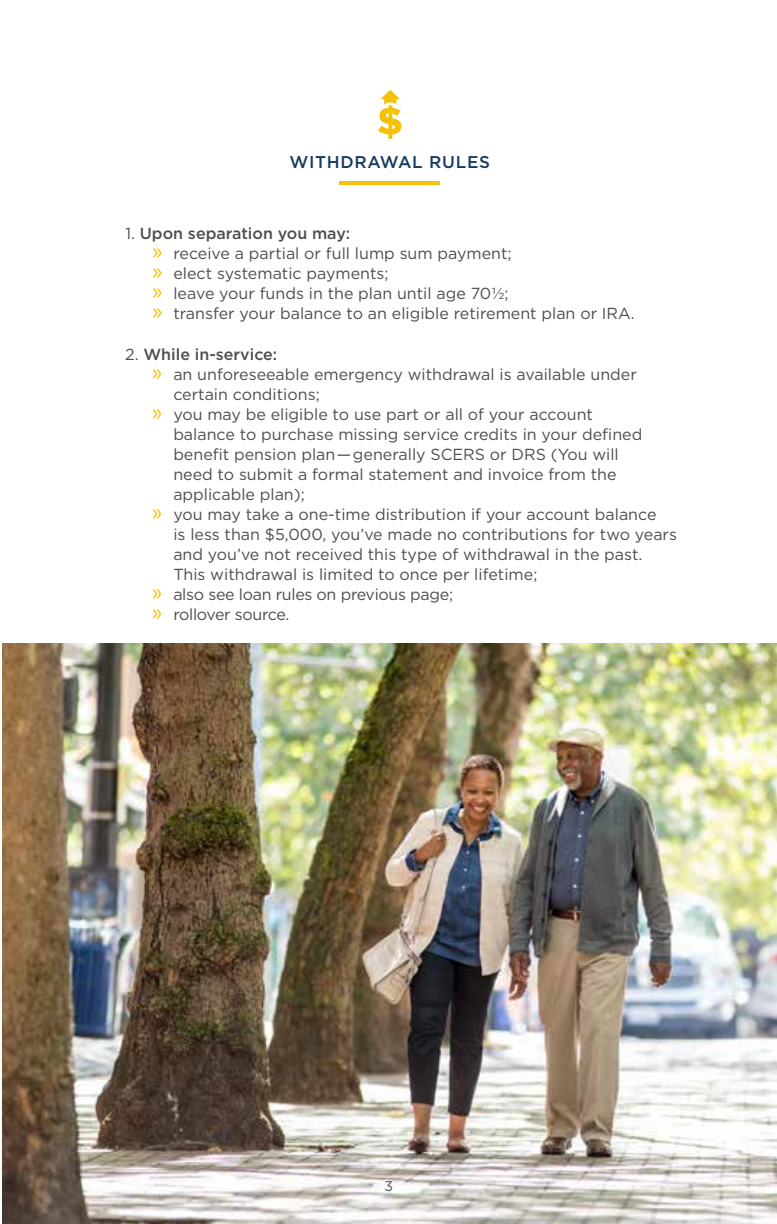
<style>
.page{position:relative;width:777px;height:1224px;background:#fff}
.page>*{position:absolute;margin:0;border:0;box-sizing:border-box;transform-origin:0 0}
.t1{font:500 17px "Gotham";letter-spacing:.04em;color:#183a63}
.t2{font:16px/20px "Gotham";color:#4d4d4f}
.t3{font:16px "Gotham";letter-spacing:-.02em;color:#4d4d4f}
.t4{font:500 16px "Gotham";color:#4d4d4f}
.t5{font:14px "Gotham";color:#4d4d4f}
.s1{font-weight:500}
.s2{font-family:"Myriad Pro";font-size:24px;color:#f3c108}
.s3{font-weight:400}
</style>
<div class="page">
<img style="left:2px;top:644px;width:774px;height:580px">
<hr style="left:339px;top:181px;width:100px;height:4px;background:#f3c108">
<svg style="left:378px;top:90px;width:23px;height:49px"></svg>
<p class="t1" style="left:289px;top:150px;width:202px">WITHDRAWAL RULES</p>
<p class="t2" style="left:152px;top:223px;width:483px;text-indent:-27px">1. <span class="s1">Upon separation you may:<br></span><span class="s2">»</span> receive a partial or full lump sum payment;<br><span class="s2">»</span> elect systematic payments;<br><span class="s2">»</span> leave your funds in the plan until age 70½;<br><span class="s2">»</span> transfer your balance to an eligible retirement plan or IRA.</p>
<p class="t4" style="left:125px;top:343px;width:153px"><span class="s3">2.</span> While in-service:</p>
<p class="t2" style="left:152px;top:364px;width:486px"><span class="s2">»</span> an unforeseeable emergency withdrawal is available under</p>
<p class="t2" style="left:173px;top:384px;width:148px">certain conditions;</p>
<p class="t2" style="left:152px;top:404px;width:442px"><span class="s2">»</span> you may be eligible to use part or all of your account</p>
<p class="t2" style="left:173px;top:424px;width:470px">balance to purchase missing service credits in your defined</p>
<p class="t2" style="left:173px;top:444px;width:447px">benefit pension plan—generally SCERS or DRS (You will</p>
<p class="t2" style="left:173px;top:464px;width:444px">need to submit a formal statement and invoice from the</p>
<p class="t2" style="left:173px;top:484px;width:133px">applicable plan);</p>
<p class="t2" style="left:152px;top:504px;width:505px"><span class="s2">»</span> you may take a one-time distribution if your account balance</p>
<p class="t2" style="left:173px;top:524px;width:505px">is less than $5,000, you’ve made no contributions for two years</p>
<p class="t2" style="left:173px;top:544px;width:470px">and you’ve not received this type of withdrawal in the past.</p>
<p class="t2" style="left:173px;top:564px;width:365px">This withdrawal is limited to once per lifetime;</p>
<p class="t3" style="left:152px;top:584px;width:302px"><span class="s2">»</span> also see loan rules on previous page;</p>
<p class="t3" style="left:152px;top:604px;width:139px"><span class="s2">»</span> rollover source.</p>
<p class="t5" style="left:384px;top:1177px;width:10px">3</p>
</div>
